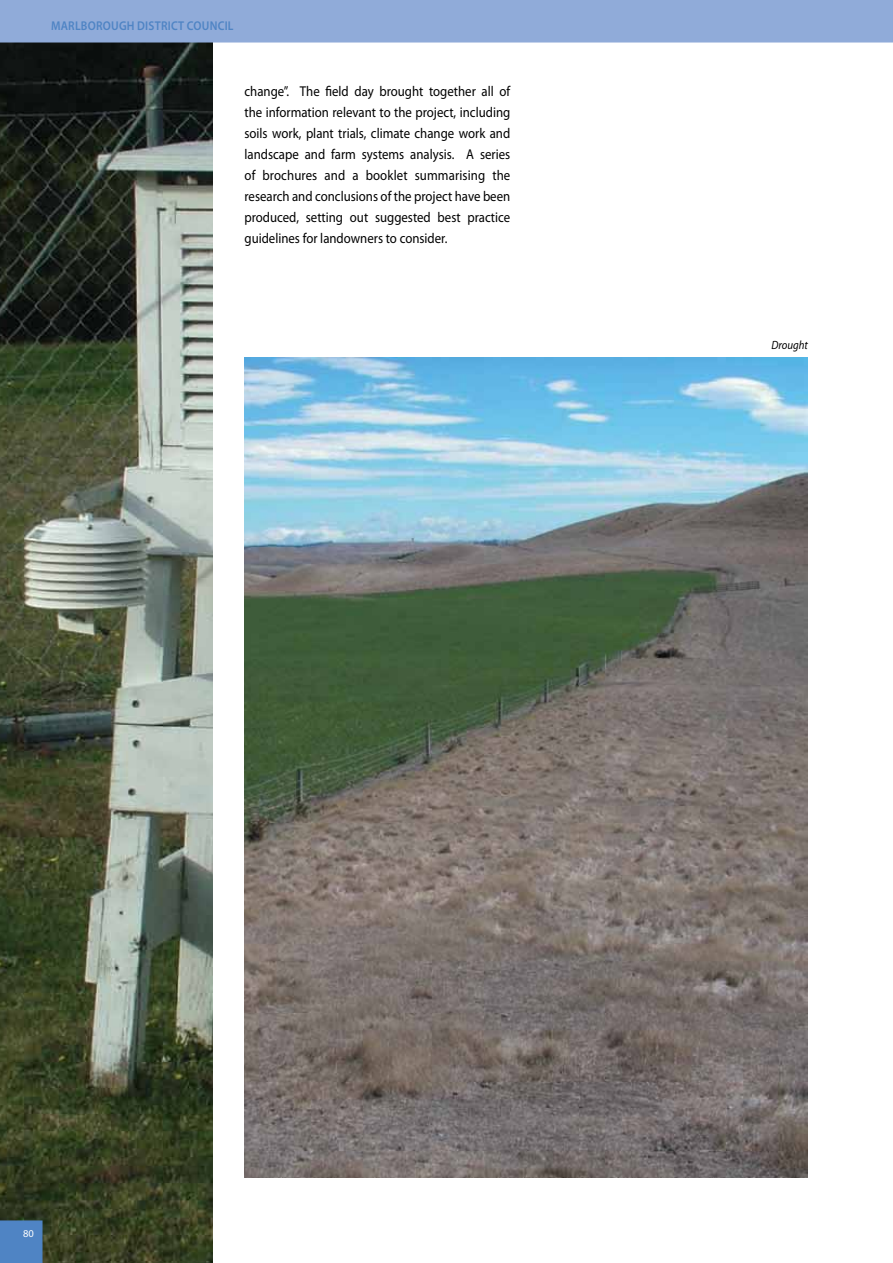
<style>
.page{position:relative;width:893px;height:1263px;background:#fff}
.page>*{position:absolute;margin:0;border:0;box-sizing:border-box;transform-origin:0 0}
.t1{font:14.25px/21px "Myriad Pro";color:#000;text-align:justify;scale:.9 1}
.t2{font:600 12.75px "Myriad Pro";letter-spacing:.02em;color:#4f84c4;scale:.9 1}
.t3{font:italic 12px "Myriad Pro";color:#000;scale:.9 1}
.t4{font:10.5px "Myriad Pro";color:#fff}
</style>
<div class="page">
<img style="left:0;top:43px;width:213px;height:1220px">
<div style="left:0;top:1220px;width:43px;height:43px;background:#4f84c4"></div>
<div style="left:0;top:0;width:893px;height:43px;background:#90abd9"></div>
<img style="left:244px;top:357px;width:564px;height:821px">
<p class="t2" style="left:51px;top:18px;width:204px">MARLBOROUGH DISTRICT COUNCIL</p>
<p class="t1" style="left:244px;top:80px;width:297px">change”. The field day brought together all of the information relevant to the project, including soils work, plant trials, climate change work and landscape and farm systems analysis. A series of brochures and a booklet summarising the research and conclusions of the project have been produced, setting out suggested best practice guidelines for landowners to consider.</p>
<p class="t3" style="left:771px;top:338px;width:42px">Drought</p>
<p class="t4" style="left:23px;top:1227px;width:12px">80</p>
</div>
